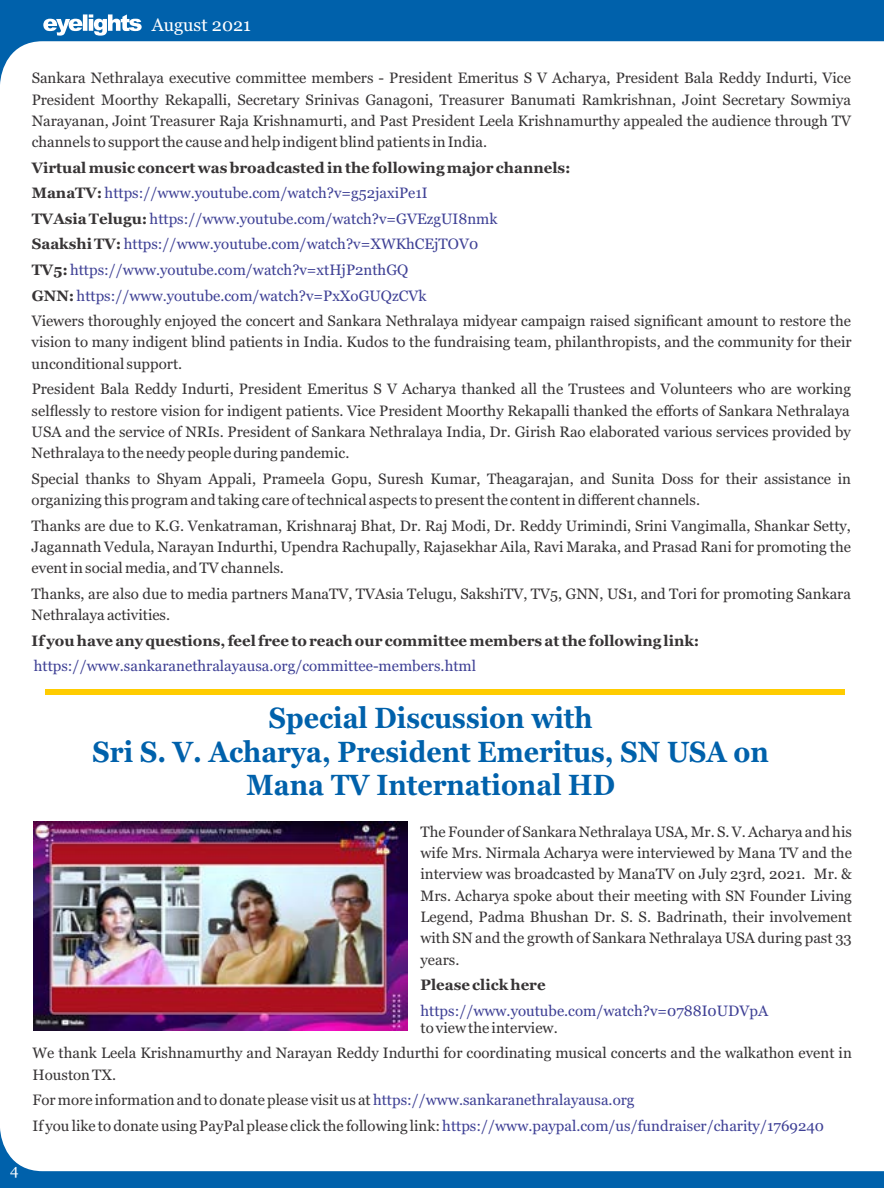
<style>
.page{position:relative;width:884px;height:1188px;background:#fff}
.page>*{position:absolute;margin:0;border:0;box-sizing:border-box;transform-origin:0 0}
.t1{font:700 29.1px/33px "Georgia";color:#0061ab;text-align:center;scale:.92 1}
.t2{font:18px "Georgia";color:#fff}
.t3{font:15px/21.3px "Georgia";color:#373435}
.t4{font:15px/25.5px "Georgia";color:#3e4095}
.t5{font:700 15px "Georgia";color:#373435}
.t6{font:15px "Georgia";color:#fff}
.s1{font-weight:700;color:#373435}
.s2{color:#373435}
.s3{color:#3e4095}
</style>
<div class="page">
<svg style="left:0;top:1128px;width:884px;height:60px"></svg>
<svg style="left:0;top:0;width:884px;height:84px"></svg>
<svg style="left:43px;top:14px;width:99px;height:22px"></svg>
<div style="left:45px;top:690px;width:800px;height:5px;background:#fc0"></div>
<img style="left:33px;top:821px;width:375px;height:210px">
<p class="t2" style="left:152px;top:17px;width:101px">August 2021</p>
<p class="t3" style="left:32px;top:69px;width:820px;text-align:justify">Sankara Nethralaya executive committee members - President Emeritus S V Acharya, President Bala Reddy Indurti, Vice President Moorthy Rekapalli, Secretary Srinivas Ganagoni, Treasurer Banumati Ramkrishnan, Joint Secretary Sowmiya Narayanan, Joint Treasurer Raja Krishnamurti, and Past President Leela Krishnamurthy appealed the audience through TV channels to support the cause and help indigent blind patients in India.</p>
<p class="t4" style="left:32px;top:156px;width:820px"><span class="s1">Virtual music concert was broadcasted in the following major channels:<br>ManaTV:</span>https://www.youtube.com/watch?v=g52jaxiPe1I<br><span class="s1">TVAsia Telugu:</span>https://www.youtube.com/watch?v=GVEzgUI8nmk<br><span class="s1">Saakshi TV:</span> https://www.youtube.com/watch?v=XWKhCEjTOV0<br><span class="s1">TV5:</span>https://www.youtube.com/watch?v=xtHjP2nthGQ<br><span class="s1">GNN:</span> https://www.youtube.com/watch?v=PxXoGUQzCVk<br><span class="s2">Viewers thoroughly enjoyed the concert and Sankara Nethralaya midyear campaign raised significant amount to restore the</span></p>
<p class="t3" style="left:32px;top:333px;width:821px">vision to many indigent blind patients in India. Kudos to the fundraising team, philanthropists, and the community for their unconditional support.</p>
<p class="t3" style="left:32px;top:380px;width:820px;text-align:justify">President Bala Reddy Indurti, President Emeritus S V Acharya thanked all the Trustees and Volunteers who are working selflessly to restore vision for indigent patients. Vice President Moorthy Rekapalli thanked the efforts of Sankara Nethralaya USA and the service of NRIs. President of Sankara Nethralaya India, Dr. Girish Rao elaborated various services provided by Nethralaya to the needy people during pandemic.</p>
<p class="t3" style="left:32px;top:469px;width:820px">Special thanks to Shyam Appali, Prameela Gopu, Suresh Kumar, Theagarajan, and Sunita Doss for their assistance in organizing this program and taking care of technical aspects to present the content in different channels.</p>
<p class="t3" style="left:32px;top:516px;width:820px;text-align:justify">Thanks are due to K.G. Venkatraman, Krishnaraj Bhat, Dr. Raj Modi, Dr. Reddy Urimindi, Srini Vangimalla, Shankar Setty, Jagannath Vedula, Narayan Indurthi, Upendra Rachupally, Rajasekhar Aila, Ravi Maraka, and Prasad Rani for promoting the event in social media, and TV channels.</p>
<p class="t3" style="left:32px;top:584px;width:820px">Thanks, are also due to media partners ManaTV, TVAsia Telugu, SakshiTV, TV5, GNN, US1, and Tori for promoting Sankara<br>Nethralaya activities.</p>
<p class="t5" style="left:32px;top:634px;width:669px">If you have any questions, feel free to reach our committee members at the following link:</p>
<p class="t4" style="left:34px;top:654px;width:444px">https://www.sankaranethralayausa.org/committee-members.html</p>
<h1 class="t1" style="left:92px;top:704px;width:736px">Special Discussion with<br>Sri S. V. Acharya, President Emeritus, SN USA on<br>Mana TV International HD</h1>
<p class="t3" style="left:420px;top:822px;width:433px;text-align:justify">The Founder of Sankara Nethralaya USA, Mr. S. V. Acharya and his wife Mrs. Nirmala Acharya were interviewed by Mana TV and the interview was broadcasted by ManaTV on July 23rd, 2021. Mr. &amp; Mrs. Acharya spoke about their meeting with SN Founder Living Legend, Padma Bhushan Dr. S. S. Badrinath, their involvement with SN and the growth of Sankara Nethralaya USA during past 33 years.</p>
<p class="t5" style="left:420px;top:979px;width:127px">Please click here</p>
<p class="t4" style="left:420px;top:999px;width:349px">https://www.youtube.com/watch?v=0788I0UDVpA</p>
<p class="t3" style="left:33px;top:1016px;width:820px;line-height:25.5px;text-indent:388px">to view the interview.<br>We thank Leela Krishnamurthy and Narayan Reddy Indurthi for coordinating musical concerts and the walkathon event in</p>
<p class="t3" style="left:33px;top:1063px;width:793px;line-height:25.5px">Houston TX.<br>For more information and to donate please visit us at <span class="s3">https://www.sankaranethralayausa.org<br></span>If you like to donate using PayPal please click the following link: <span class="s3">https://www.paypal.com/us/fundraiser/charity/1769240</span></p>
<p class="t6" style="left:10px;top:1164px;width:10px">4</p>
</div>
